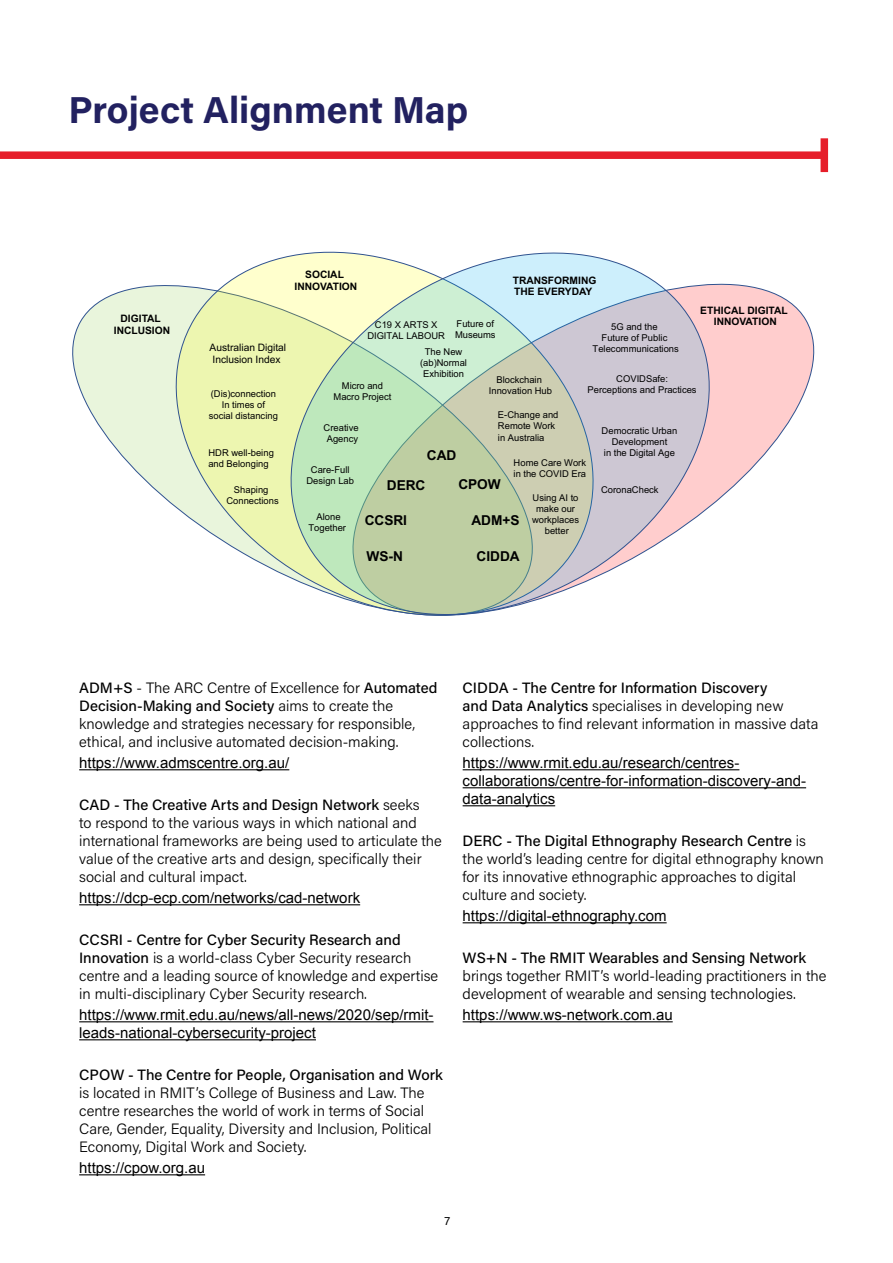
<style>
.page{position:relative;width:893px;height:1263px;background:#fff}
.page>*{position:absolute;margin:0;border:0;box-sizing:border-box;transform-origin:0 0}
.t1{font:37.5px "Acumin Variable Concept";letter-spacing:.055em;color:#222160}
.t2{font:15px/18px "Acumin Variable Concept";letter-spacing:.01em;color:#000}
.t3{font:15px/18px "Arial";color:#000}
.t4{font:700 13.65px "Arial";letter-spacing:-.005em;color:#000}
.t5{font:12px "Acumin Variable Concept";color:#000}
.t6{font:700 10.2px/11.9px "Arial";color:#000;text-align:center}
.t7{font:10.2px/11.9px "Arial";letter-spacing:-.005em;color:#000}
.t8{font:9.45px/11.1px "Arial";color:#000;text-align:center}
</style>
<div class="page">
<hr style="left:79px;top:769px;width:210px;height:1px;background:#000">
<hr style="left:79px;top:904px;width:281px;height:1px;background:#000">
<hr style="left:79px;top:1021px;width:355px;height:1px;background:#000">
<hr style="left:79px;top:1039px;width:237px;height:1px;background:#000">
<hr style="left:79px;top:1174px;width:126px;height:1px;background:#000">
<hr style="left:463px;top:769px;width:276px;height:1px;background:#000">
<hr style="left:463px;top:787px;width:343px;height:1px;background:#000">
<hr style="left:463px;top:805px;width:92px;height:1px;background:#000">
<hr style="left:463px;top:922px;width:204px;height:1px;background:#000">
<hr style="left:463px;top:1021px;width:210px;height:1px;background:#000">
<div style="left:0;top:151px;width:824px;height:8px;background:#e61e2a"></div>
<div style="left:820px;top:138px;width:8px;height:34px;background:#e61e2a"></div>
<svg style="left:739px;top:284px;width:76px;height:198px"></svg>
<svg style="left:72px;top:286px;width:75px;height:197px"></svg>
<svg style="left:147px;top:264px;width:114px;height:300px"></svg>
<svg style="left:261px;top:251px;width:478px;height:365px;background:#d5ddc9"></svg>
<h1 class="t1" style="left:68px;top:85px;width:400px">Project Alignment Map</h1>
<p class="t6" style="left:294px;top:269px;width:64px">SOCIAL<br>INNOVATION</p>
<p class="t6" style="left:513px;top:274px;width:85px;text-align:left">TRANSFORMING<br>THE EVERYDAY</p>
<p class="t6" style="left:114px;top:312px;width:58px">DIGITAL<br>INCLUSION</p>
<p class="t6" style="left:700px;top:304px;width:89px">ETHICAL DIGITAL<br>INNOVATION</p>
<p class="t8" style="left:455px;top:318px;width:42px;text-align:left">Future of<br>Museums</p>
<p class="t8" style="left:367px;top:319px;width:79px">C19 X ARTS X<br>DIGITAL LABOUR</p>
<p class="t8" style="left:593px;top:321px;width:88px">5G and the<br>Future of Public<br>Telecommunications</p>
<p class="t7" style="left:210px;top:342px;width:78px">Australian Digital<br>Inclusion Index</p>
<p class="t8" style="left:420px;top:346px;width:48px">The New (ab)Normal<br>Exhibition</p>
<p class="t8" style="left:588px;top:373px;width:111px">COVIDSafe:<br>Perceptions and Practices</p>
<p class="t8" style="left:489px;top:374px;width:65px">Blockchain<br>Innovation Hub</p>
<p class="t8" style="left:334px;top:380px;width:59px">Micro and<br>Macro Project</p>
<p class="t8" style="left:209px;top:388px;width:71px">(Dis)connection<br>In times of social distancing</p>
<p class="t8" style="left:498px;top:409px;width:62px;text-align:left">E-Change and<br>Remote Work in Australia</p>
<p class="t8" style="left:324px;top:422px;width:37px">Creative<br>Agency</p>
<p class="t8" style="left:602px;top:425px;width:77px">Democratic Urban<br>Development<br>in the Digital Age</p>
<p class="t8" style="left:208px;top:447px;width:67px;text-align:left">HDR well-being and Belonging</p>
<p class="t4" style="left:427px;top:446px;width:31px">CAD</p>
<p class="t4" style="left:387px;top:476px;width:40px">DERC</p>
<p class="t4" style="left:458px;top:475px;width:44px">CPOW</p>
<p class="t4" style="left:365px;top:511px;width:44px">CCSRI</p>
<p class="t4" style="left:471px;top:511px;width:50px">ADM+S</p>
<p class="t8" style="left:306px;top:464px;width:49px">Care-Full<br>Design Lab</p>
<p class="t8" style="left:514px;top:457px;width:74px;text-align:left">Home Care Work in the COVID Era</p>
<p class="t8" style="left:601px;top:484px;width:59px">CoronaCheck</p>
<p class="t8" style="left:226px;top:484px;width:54px">Shaping<br>Connections</p>
<p class="t8" style="left:532px;top:492px;width:49px">Using AI to make our workplaces better</p>
<p class="t8" style="left:308px;top:511px;width:39px">Alone<br>Together</p>
<p class="t4" style="left:367px;top:547px;width:38px">WS-N</p>
<p class="t4" style="left:477px;top:547px;width:45px">CIDDA</p>
<p class="t2" style="left:79px;top:678px;width:359px">ADM+S - The ARC Centre of Excellence for Automated Decision-Making and Society aims to create the knowledge and strategies necessary for responsible, ethical, and inclusive automated decision-making.</p>
<p class="t3" style="left:79px;top:754px;width:212px">https://www.admscentre.org.au/</p>
<p class="t2" style="left:79px;top:795px;width:364px">CAD - The Creative Arts and Design Network seeks<br>to respond to the various ways in which national and international frameworks are being used to articulate the value of the creative arts and design, specifically their social and cultural impact.</p>
<p class="t3" style="left:79px;top:889px;width:282px">https://dcp-ecp.com/networks/cad-network</p>
<p class="t2" style="left:79px;top:930px;width:360px">CCSRI - Centre for Cyber Security Research and Innovation is a world-class Cyber Security research centre and a leading source of knowledge and expertise in multi-disciplinary Cyber Security research.</p>
<p class="t3" style="left:79px;top:1006px;width:356px">https://www.rmit.edu.au/news/all-news/2020/sep/rmit&shy;leads-national-cybersecurity-project</p>
<p class="t2" style="left:79px;top:1065px;width:364px">CPOW - The Centre for People, Organisation and Work is located in RMIT’s College of Business and Law. The centre researches the world of work in terms of Social Care, Gender, Equality, Diversity and Inclusion, Political Economy, Digital Work and Society.</p>
<p class="t3" style="left:79px;top:1159px;width:127px">https://cpow.org.au</p>
<p class="t2" style="left:463px;top:678px;width:357px">CIDDA - The Centre for Information Discovery<br>and Data Analytics specialises in developing new approaches to find relevant information in massive data collections.</p>
<p class="t3" style="left:463px;top:754px;width:345px">https://www.rmit.edu.au/research/centres&shy;collaborations/centre-for-information-discovery-and&shy;data-analytics</p>
<p class="t2" style="left:463px;top:831px;width:363px">DERC - The Digital Ethnography Research Centre is the world’s leading centre for digital ethnography known for its innovative ethnographic approaches to digital culture and society.</p>
<p class="t3" style="left:463px;top:907px;width:206px">https://digital-ethnography.com</p>
<p class="t2" style="left:463px;top:948px;width:365px">WS+N - The RMIT Wearables and Sensing Network brings together RMIT’s world-leading practitioners in the development of wearable and sensing technologies.</p>
<p class="t3" style="left:463px;top:1006px;width:212px">https://www.ws-network.com.au</p>
<p class="t5" style="left:445px;top:1213px;width:7px">7</p>
</div>
